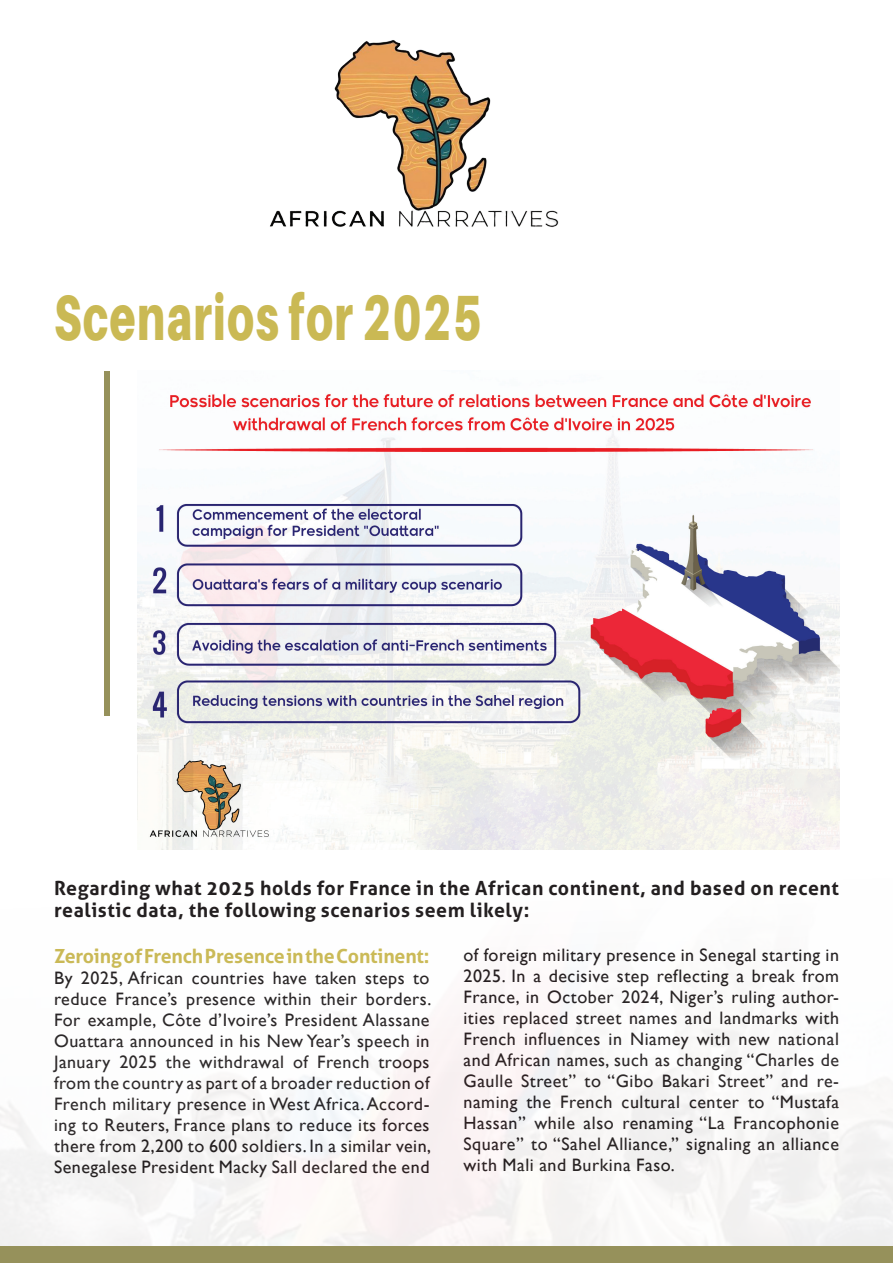
<style>
.page{position:relative;width:893px;height:1263px;background:#fff}
.page>*{position:absolute;margin:0;border:0;box-sizing:border-box;transform-origin:0 0}
.t1{font:900 63.9px "Aileron";letter-spacing:.03em;color:#cab954;scale:.68 1}
.t2{font:700 19.5px/22.5px "Aller";letter-spacing:.03em;color:#231f20}
.t3{font:700 19.5px "Aller";letter-spacing:-.01em;color:#cab954}
.t4{font:18px/21px "Gill Sans";letter-spacing:.03em;color:#231f20;text-align:justify}
</style>
<div class="page">
<img style="left:137px;top:394px;width:703px;height:421px">
<img style="left:0;top:815px;width:893px;height:431px">
<div style="left:0;top:1246px;width:893px;height:17px;background:#96915b"></div>
<div style="left:104px;top:371px;width:6px;height:345px;background:#96915b"></div>
<img style="left:270px;top:40px;width:289px;height:188px">
<h1 class="t1" style="left:54px;top:280px;width:631px">Scenarios for 2025</h1>
<p class="t2" style="left:54px;top:876px;width:786px">Regarding what 2025 holds for France in the African continent, and based on recent realistic data, the following scenarios seem likely:</p>
<p class="t3" style="left:54px;top:944px;width:377px">Zeroing of French Presence in the Continent:</p>
<p class="t4" style="left:54px;top:967px;width:379px">By 2025, African countries have taken steps to reduce France’s presence within their borders.<br>For example, Côte d’Ivoire’s President Alassane Ouattara announced in his New Year’s speech in January 2025 the withdrawal of French troops from the country as part of a broader reduction of French military presence in West Africa. Accord&shy;ing to Reuters, France plans to reduce its forces there from 2,200 to 600 soldiers. In a similar vein, Senegalese President Macky Sall declared the end</p>
<p class="t4" style="left:463px;top:944px;width:377px">of foreign military presence in Senegal starting in 2025. In a decisive step reflecting a break from France, in October 2024, Niger’s ruling author&shy;ities replaced street names and landmarks with French influences in Niamey with new national and African names, such as changing “Charles de Gaulle Street” to “Gibo Bakari Street” and re&shy;naming the French cultural center to “Mustafa Hassan” while also renaming “La Francophonie Square” to “Sahel Alliance,” signaling an alliance with Mali and Burkina Faso.</p>
</div>
